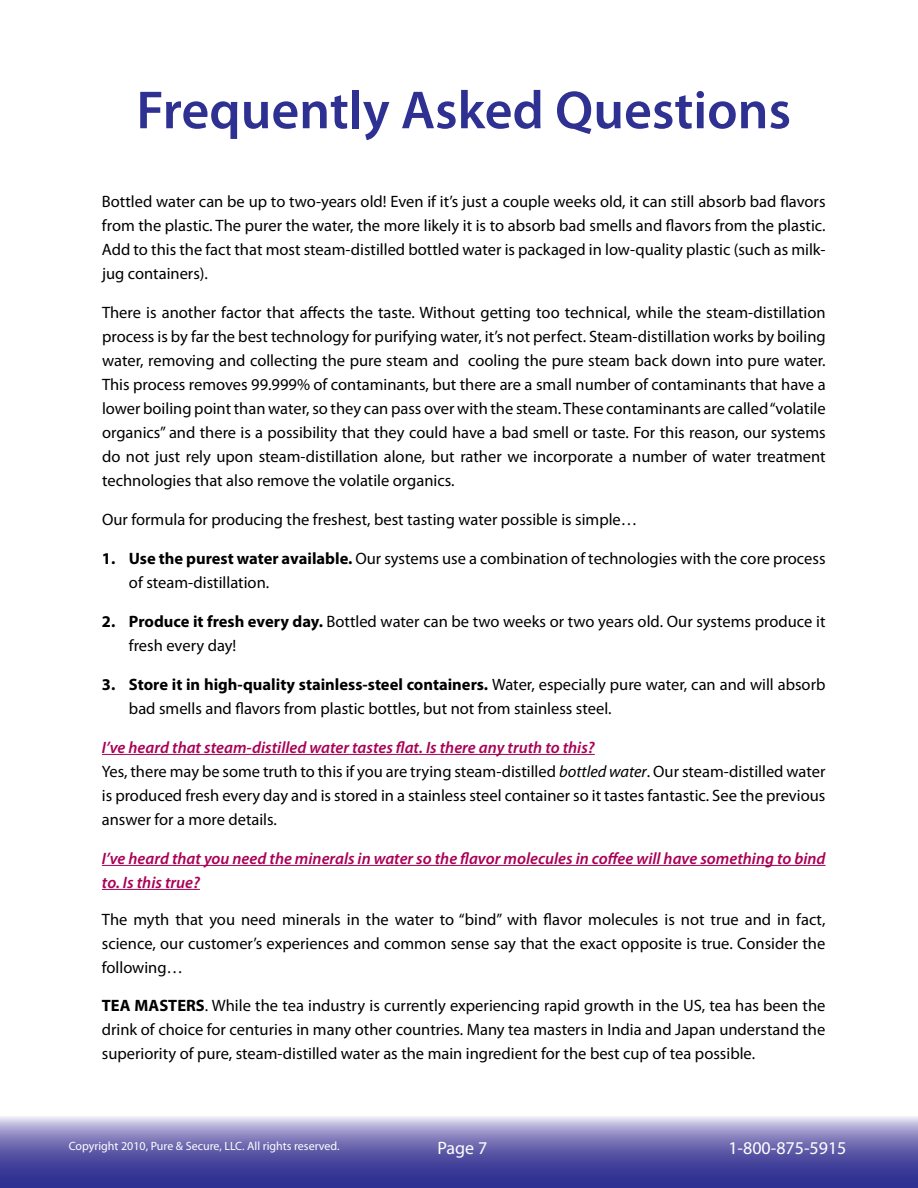
<style>
.page{position:relative;width:918px;height:1188px;background:#fff}
.page>*{position:absolute;margin:0;border:0;box-sizing:border-box;transform-origin:0 0}
.t1{font:600 54px "Myriad Pro";color:#2e3192}
.t2{font:18px "Myriad Pro";color:#fff}
.t3{font:16.5px/24px "Myriad Pro";color:#000;text-align:justify}
.t4{font:italic 600 16.5px/24px "Myriad Pro";color:#a90056}
.t5{font:700 16.5px "Myriad Pro";color:#000}
.t6{font:12px "Myriad Pro";color:#fff}
.s1{font-weight:700}
.s2{font-weight:600;font-style:italic;color:#a90056}
.s3{font-style:italic}
</style>
<div class="page">
<svg style="left:1px;top:1116px;width:916px;height:71px;background:#6d6bb1"></svg>
<hr style="left:102px;top:754px;width:493px;height:1px;background:#a90056">
<hr style="left:102px;top:865px;width:724px;height:1px;background:#a90056">
<hr style="left:102px;top:889px;width:98px;height:1px;background:#a90056">
<h1 class="t1" style="left:136px;top:76px;width:656px">Frequently Asked Questions</h1>
<p class="t3" style="left:102px;top:189px;width:725px">Bottled water can be up to two-years old! Even if it’s just a couple weeks old, it can still absorb bad flavors from the plastic. The purer the water, the more likely it is to absorb bad smells and flavors from the plastic.<br>Add to this the fact that most steam-distilled bottled water is packaged in low-quality plastic (such as milk&shy;jug containers).</p>
<p class="t3" style="left:102px;top:300px;width:725px">There is another factor that affects the taste. Without getting too technical, while the steam-distillation process is by far the best technology for purifying water, it’s not perfect. Steam-distillation works by boiling water, removing and collecting the pure steam and cooling the pure steam back down into pure water.<br>This process removes 99.999% of contaminants, but there are a small number of contaminants that have a lower boiling point than water, so they can pass over with the steam.These contaminants are called“volatile organics” and there is a possibility that they could have a bad smell or taste. For this reason, our systems do not just rely upon steam-distillation alone, but rather we incorporate a number of water treatment technologies that also remove the volatile organics.</p>
<p class="t3" style="left:102px;top:507px;width:537px">Our formula for producing the freshest, best tasting water possible is simple…</p>
<p class="t3" style="left:129px;top:546px;width:698px"><span class="s1">Use the purest water available.</span> Our systems use a combination of technologies with the core process of steam-distillation.</p>
<p class="t3" style="left:129px;top:609px;width:698px"><span class="s1">Produce it fresh every day.</span> Bottled water can be two weeks or two years old. Our systems produce it fresh every day!</p>
<p class="t3" style="left:129px;top:672px;width:698px"><span class="s1">Store it in high-quality stainless-steel containers.</span> Water, especially pure water, can and will absorb bad smells and flavors from plastic bottles, but not from stainless steel.</p>
<p class="t3" style="left:102px;top:735px;width:725px;text-align:left"><span class="s2">I’ve heard that steam-distilled water tastes flat. Is there any truth to this?<br></span>Yes, there may be some truth to this if you are trying steam-distilled <span class="s3">bottled water</span>. Our steam-distilled water is produced fresh every day and is stored in a stainless steel container so it tastes fantastic. See the previous answer for a more details.</p>
<p class="t4" style="left:102px;top:846px;width:725px">I’ve heard that you need the minerals in water so the flavor molecules in coffee will have something to bind to. Is this true?</p>
<p class="t3" style="left:102px;top:907px;width:725px">The myth that you need minerals in the water to “bind” with flavor molecules is not true and in fact, science, our customer’s experiences and common sense say that the exact opposite is true. Consider the following…</p>
<p class="t3" style="left:102px;top:993px;width:725px"><span class="s1">TEA MASTERS</span>. While the tea industry is currently experiencing rapid growth in the US, tea has been the drink of choice for centuries in many other countries. Many tea masters in India and Japan understand the superiority of pure, steam-distilled water as the main ingredient for the best cup of tea possible.</p>
<p class="t5" style="left:102px;top:547px;width:15px">1.</p>
<p class="t5" style="left:102px;top:610px;width:15px">2.</p>
<p class="t5" style="left:102px;top:673px;width:15px">3.</p>
<p class="t6" style="left:69px;top:1138px;width:273px">Copyright 2010, Pure &amp; Secure, LLC. All rights reserved.</p>
<p class="t2" style="left:437px;top:1137px;width:38px">Page</p>
<p class="t2" style="left:728px;top:1137px;width:120px">1-800-875-5915</p>
</div>
